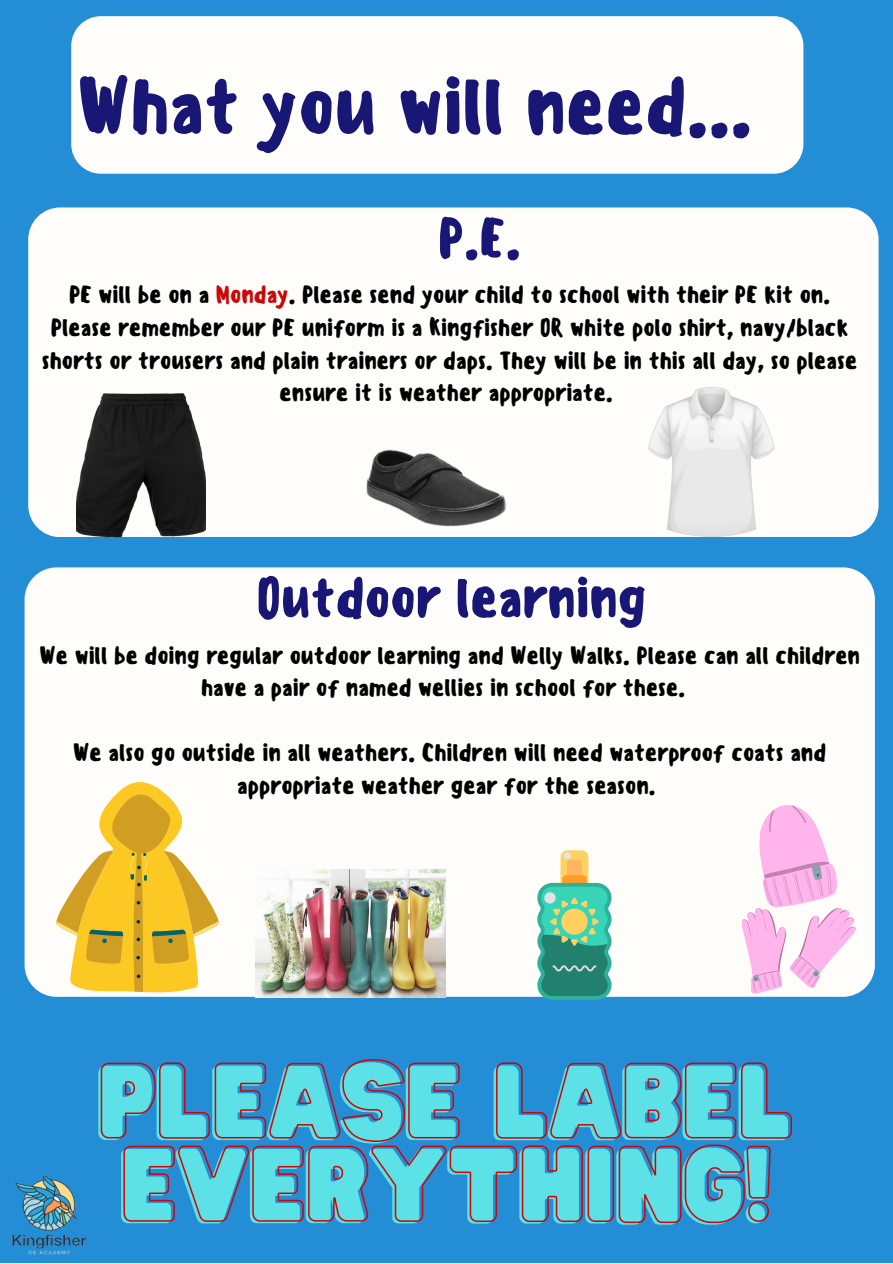
<style>
.page{position:relative;width:893px;height:1264px;background:#fff}
.page>*{position:absolute;margin:0;border:0;box-sizing:border-box;transform-origin:0 0}
.t1{font:93.3px/83.2px "Hitand Run";color:#5ce1e6}
.t2{font:500 77.7px "Sensei";letter-spacing:-.025em;color:#181775}
.t3{font:500 54.6px "Sensei";letter-spacing:-.025em;color:#181775}
.t4{font:500 24px/32.5px "Sensei";letter-spacing:-.025em;color:#000;text-align:center}
.s1{color:#cc0707}
</style>
<div class="page">
<div style="left:0;top:0;width:892px;height:1262px;background:#238ed5"></div>
<div style="left:71px;top:16px;width:732px;height:158px;background:#fffdfa;border-radius:30px"></div>
<div style="left:28px;top:207px;width:850px;height:330px;background:#fffdfa;border-radius:32px"></div>
<div style="left:25px;top:567px;width:849px;height:429px;background:#fffdfa;border-radius:32px"></div>
<img style="left:256px;top:870px;width:190px;height:127px">
<svg style="left:56px;top:782px;width:163px;height:210px"></svg>
<svg style="left:741px;top:805px;width:117px;height:191px"></svg>
<div style="left:560px;top:850px;width:28px;height:42px;background:#ffd161;border-radius:7px"></div>
<div style="left:567px;top:859px;width:14px;height:21px;background:#ffb561;border-radius:3px"></div>
<div style="left:562px;top:875px;width:24px;height:12px;background:#ff9b29;border-radius:4px"></div>
<svg style="left:563px;top:852px;width:7px;height:7px"></svg>
<svg style="left:537px;top:882px;width:74px;height:117px;background:#51b091"></svg>
<img style="left:76px;top:393px;width:129px;height:144px">
<img style="left:366px;top:449px;width:140px;height:78px">
<img style="left:649px;top:387px;width:125px;height:150px">
<svg style="left:100px;top:1059px;width:692px;height:83px"></svg>
<svg style="left:123px;top:1144px;width:648px;height:79px"></svg>
<img style="left:12px;top:1175px;width:75px;height:80px">
<p class="t2" style="left:76px;top:60px;width:678px">What you will need...</p>
<p class="t3" style="left:437px;top:205px;width:86px">P.E.</p>
<p class="t4" style="left:41px;top:279px;width:817px">PE will be on a <span class="s1">Monday</span>. Please send your child to school with their PE kit on.<br>Please remember our PE uniform is a Kingfisher OR white polo shirt, navy/black shorts or trousers and plain trainers or daps. They will be in this all day, so please ensure it is weather appropriate.</p>
<p class="t3" style="left:256px;top:565px;width:393px">Outdoor learning</p>
<p class="t4" style="left:39px;top:639px;width:822px">We will be doing regular outdoor learning and Welly Walks. Please can all children have a pair of named wellies in school for these.</p>
<p class="t4" style="left:73px;top:736px;width:755px">We also go outside in all weathers. Children will need waterproof coats and appropriate weather gear for the season.</p>
<p class="t1" style="left:95px;top:1065px;width:697px">PLEASE LABEL<br>EVERYTHING!</p>
</div>
